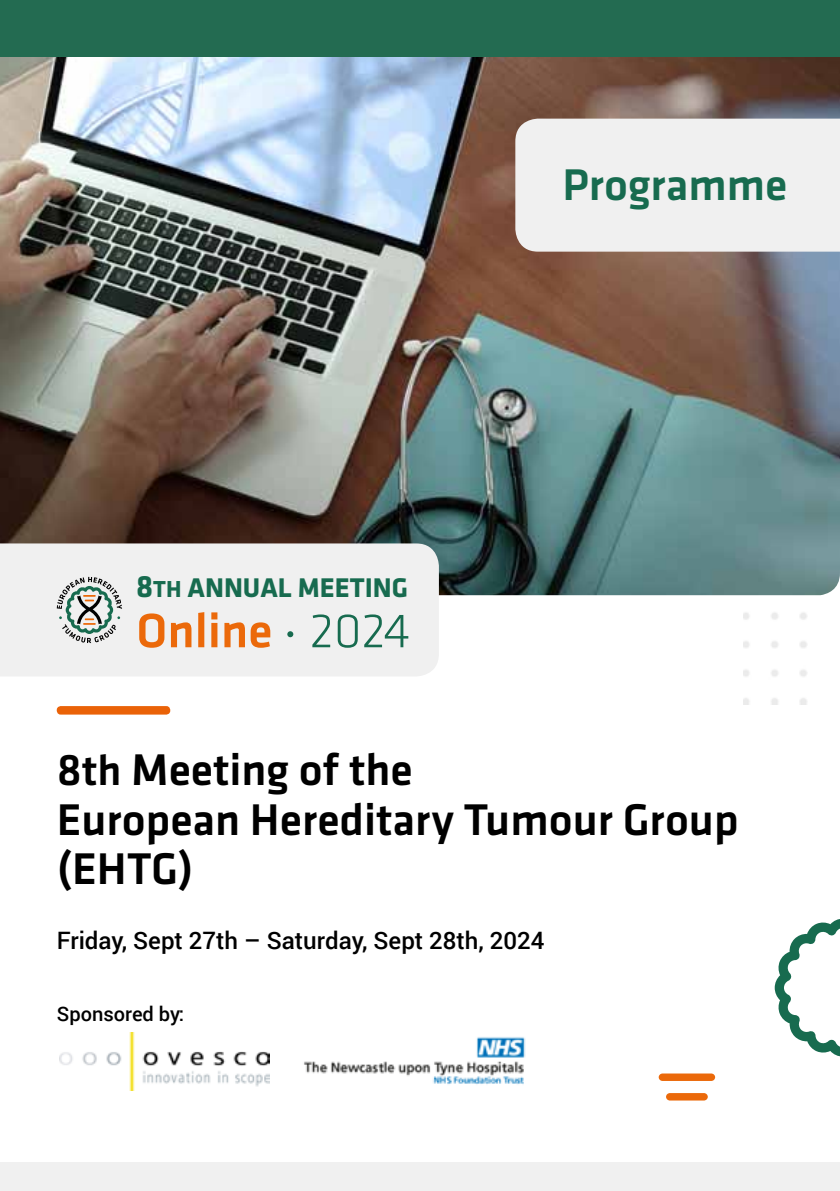
<style>
.page{position:relative;width:840px;height:1191px;background:#fff}
.page>*{position:absolute;margin:0;border:0;box-sizing:border-box;transform-origin:0 0}
.t1{font:50px "Klavika Medium TF";color:#eb690a}
.t2{font:500 46px/49.4px "Klavika";color:#000}
.t3{font:500 46px "Klavika";color:#176b4f}
.t4{font:700 28px "Klavika";color:#176b4f}
.t5{font:500 24px "Roboto";color:#000}
.t6{font:500 20px "Roboto";color:#000}
.s1{font-size:32px}
.s2{font-size:24px}
.s3{font-family:"Klavika";font-weight:300;color:#176b4f}
.s4{font-size:44px}
</style>
<div class="page">
<svg style="left:774px;top:919px;width:65px;height:137px"></svg>
<div style="left:0;top:1162px;width:839px;height:29px;background:#f0f0f0"></div>
<div style="left:57px;top:706px;width:113px;height:8px;background:#ea6207;border-radius:4px"></div>
<div style="left:658px;top:1073px;width:56px;height:8px;background:#eb690a;border-radius:4px"></div>
<div style="left:665px;top:1093px;width:42px;height:7px;background:#eb690a;border-radius:4px"></div>
<img style="left:0;top:57px;width:839px;height:538px">
<div style="left:0;top:543px;width:438px;height:133px;background:#f0f0f0"></div>
<svg style="left:57px;top:577px;width:65px;height:66px"></svg>
<svg style="left:287px;top:631px;width:6px;height:6px"></svg>
<div style="left:0;top:0;width:839px;height:57px;background:#236b51"></div>
<div style="left:515px;top:119px;width:324px;height:133px;background:#f0f0f0"></div>
<img style="left:59px;top:1032px;width:210px;height:59px">
<img style="left:304px;top:1037px;width:222px;height:48px">
<p class="t4" style="left:136px;top:572px;width:273px"><span class="s1">8</span><span class="s2">TH</span> ANNUAL MEETING</p>
<p class="t1" style="left:136px;top:604px;width:275px">Online <span class="s3">2024</span></p>
<p class="t3" style="left:562px;top:160px;width:226px">Programme</p>
<p class="t2" style="left:57px;top:746px;width:683px">8<span class="s4">th</span> Meeting of the<br>European Hereditary Tumour Group (EHTG)</p>
<p class="t5" style="left:57px;top:924px;width:489px">Friday, Sept 27th – Saturday, Sept 28th, 2024</p>
<p class="t6" style="left:57px;top:999px;width:129px">Sponsored by:</p>
</div>
